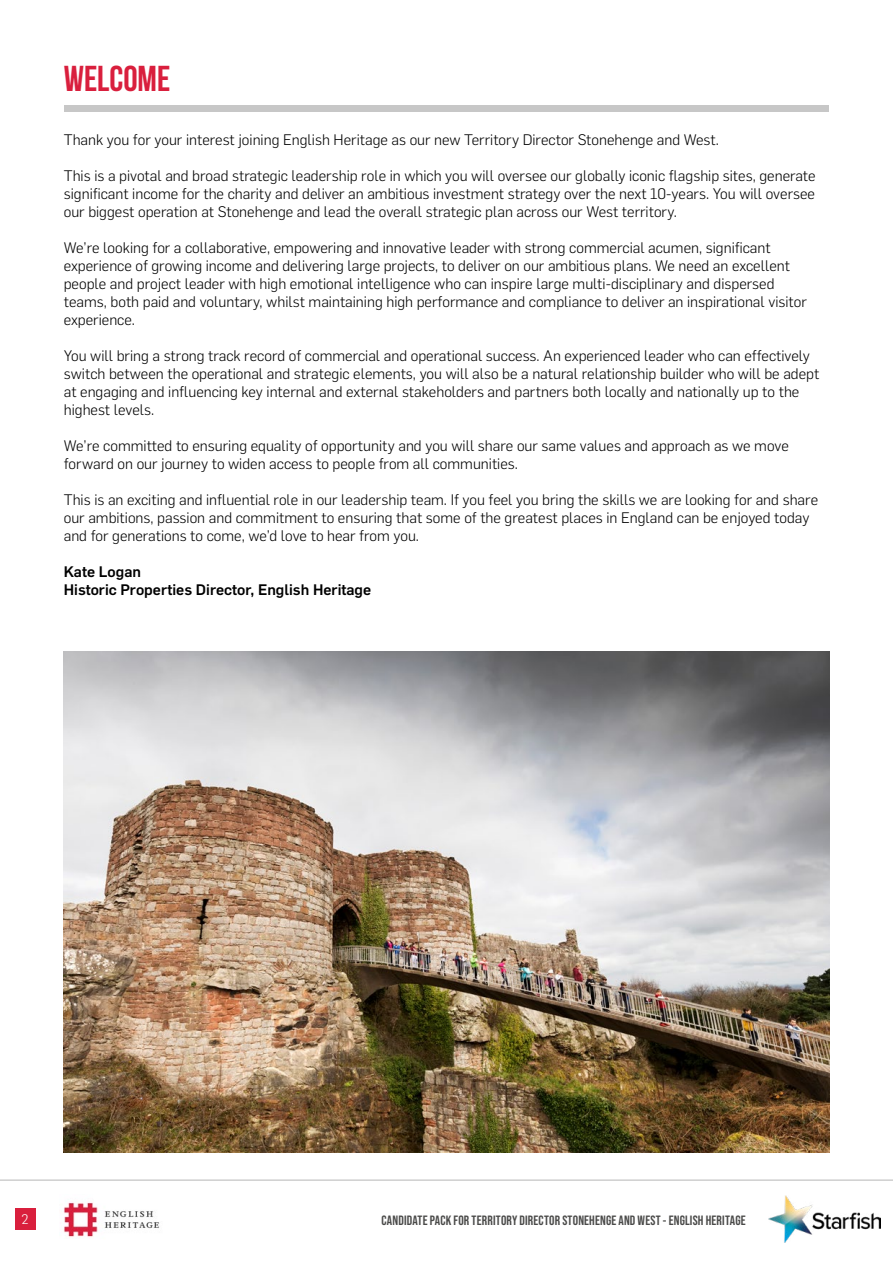
<style>
.page{position:relative;width:893px;height:1263px;background:#fff}
.page>*{position:absolute;margin:0;border:0;box-sizing:border-box;transform-origin:0 0}
.t1{font:700 36px "Bebas Neue";color:#d91f3d}
.t2{font:300 15px/18px "Flama";color:#000}
.t3{font:500 15px/18px "Flama";color:#000}
.t4{font:700 13.5px "Bebas Neue Pro";letter-spacing:.015em;color:#4a4a49}
.t5{font:300 13.5px "Flama";color:#fff}
</style>
<div class="page">
<img style="left:63px;top:1202px;width:97px;height:35px">
<img style="left:768px;top:1196px;width:112px;height:46px">
<div style="left:15px;top:1208px;width:20px;height:21px;background:#d91f3d"></div>
<hr style="left:0;top:1179px;width:893px;height:2px;background:#000">
<div style="left:64px;top:105px;width:765px;height:7px;background:#c7c7c7"></div>
<img style="left:64px;top:651px;width:765px;height:501px">
<h1 class="t1" style="left:64px;top:59px;width:108px">WELCOME</h1>
<p class="t2" style="left:64px;top:130px;width:657px">Thank you for your interest joining English Heritage as our new Territory Director Stonehenge and West.</p>
<p class="t2" style="left:64px;top:166px;width:753px;text-align:justify">This is a pivotal and broad strategic leadership role in which you will oversee our globally iconic flagship sites, generate significant income for the charity and deliver an ambitious investment strategy over the next 10-years. You will oversee our biggest operation at Stonehenge and lead the overall strategic plan across our West territory.</p>
<p class="t2" style="left:64px;top:238px;width:745px">We’re looking for a collaborative, empowering and innovative leader with strong commercial acumen, significant experience of growing income and delivering large projects, to deliver on our ambitious plans. We need an excellent people and project leader with high emotional intelligence who can inspire large multi-disciplinary and dispersed teams, both paid and voluntary, whilst maintaining high performance and compliance to deliver an inspirational visitor experience.</p>
<p class="t2" style="left:64px;top:346px;width:757px">You will bring a strong track record of commercial and operational success. An experienced leader who can effectively switch between the operational and strategic elements, you will also be a natural relationship builder who will be adept at engaging and influencing key internal and external stakeholders and partners both locally and nationally up to the highest levels.</p>
<p class="t2" style="left:64px;top:436px;width:727px">We’re committed to ensuring equality of opportunity and you will share our same values and approach as we move forward on our journey to widen access to people from all communities.</p>
<p class="t2" style="left:64px;top:490px;width:756px">This is an exciting and influential role in our leadership team. If you feel you bring the skills we are looking for and share our ambitions, passion and commitment to ensuring that some of the greatest places in England can be enjoyed today and for generations to come, we’d love to hear from you.</p>
<p class="t3" style="left:64px;top:561px;width:309px">Kate Logan<br>Historic Properties Director, English Heritage</p>
<p class="t5" style="left:22px;top:1210px;width:9px">2</p>
<p class="t4" style="left:381px;top:1213px;width:366px">CANDIDATE PACK FOR TERRITORY DIRECTOR STONEHENGE AND WEST - ENGLISH HERITAGE</p>
</div>
